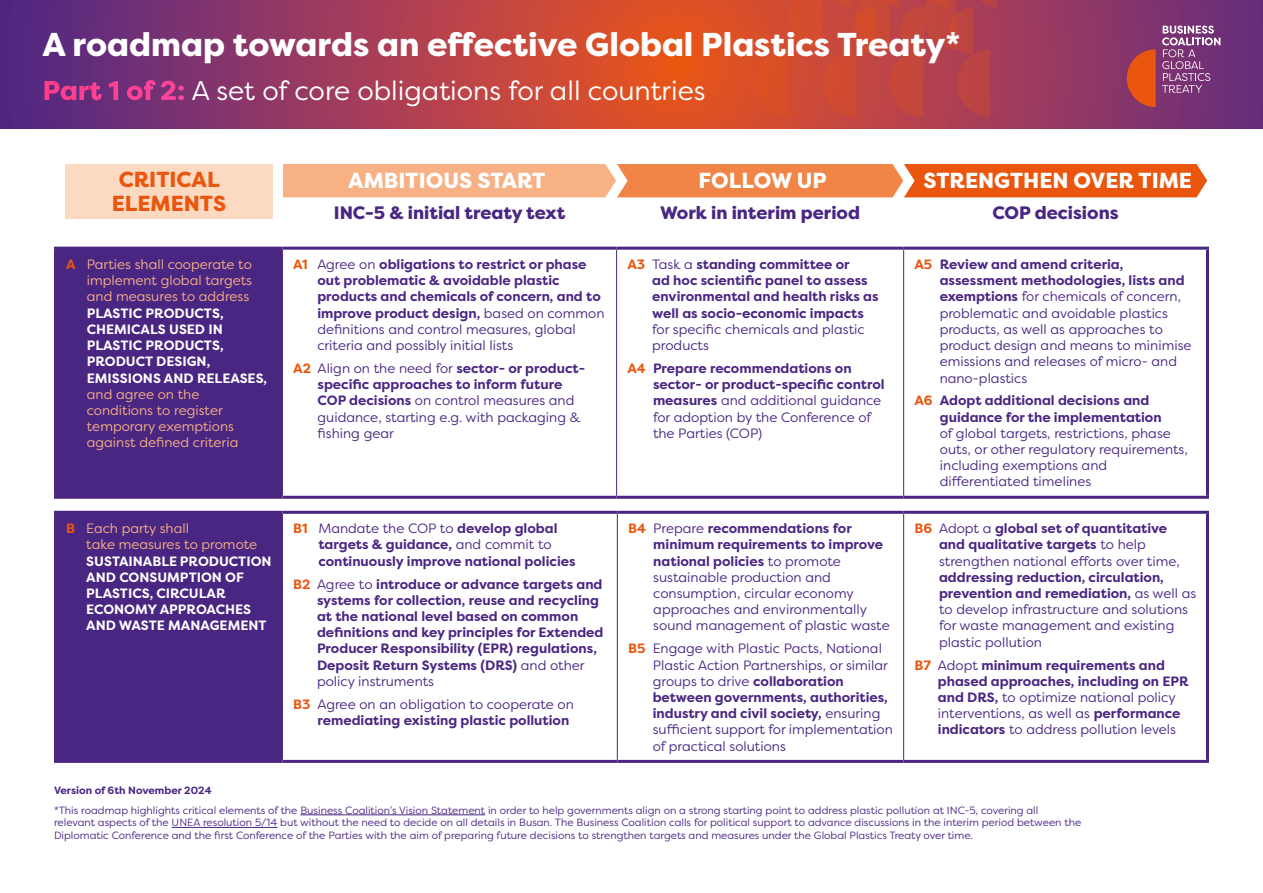
<style>
.page{position:relative;width:1263px;height:893px;background:#fff}
.page>*{position:absolute;margin:0;border:0;box-sizing:border-box;transform-origin:0 0}
.t1{font:800 33px "Filson Pro";color:#fff}
.t2{font:27px "Filson Pro";color:#fff}
.t3{font:800 21.75px "Filson Pro";color:#fff}
.t4{font:800 21.75px/24px "Filson Pro";color:#ea560d;text-align:center}
.t5{font:800 18px "Filson Pro";color:#4a2683}
.t6{font:13.5px/16.2px "Filson Pro";color:#4a2683}
.t7{font:700 13.5px/16.2px "Filson Pro";color:#4a2683}
.t8{font:13.5px/16.2px "Filson Pro";color:#f7b184}
.t9{font:700 13.5px/16.2px "Filson Pro";color:#fff}
.t10{font:10.5px/12.6px "Filson Pro";color:#4a2683}
.t11{font:700 10.5px "Filson Pro";color:#4a2683}
.s1{font-weight:800}
.s2{font-weight:700;color:#ea560d}
.s3{color:#ea560d}
.s4{font-weight:400}
.s5{font-weight:700}
</style>
<div class="page">
<div style="left:56px;top:248px;width:226px;height:249px;background:#4a2683"></div>
<hr style="left:54px;top:247px;width:228px;height:3px;background:#4a2683">
<hr style="left:54px;top:250px;width:3px;height:246px;background:#4a2683">
<hr style="left:282px;top:247px;width:335px;height:3px;background:#4a2683">
<hr style="left:617px;top:247px;width:287px;height:3px;background:#4a2683">
<hr style="left:904px;top:247px;width:305px;height:3px;background:#4a2683">
<hr style="left:1206px;top:250px;width:3px;height:246px;background:#4a2683">
<hr style="left:54px;top:496px;width:228px;height:3px;background:#4a2683">
<hr style="left:282px;top:496px;width:335px;height:3px;background:#4a2683">
<hr style="left:617px;top:496px;width:287px;height:3px;background:#4a2683">
<hr style="left:904px;top:496px;width:305px;height:3px;background:#4a2683">
<hr style="left:282px;top:250px;width:1px;height:246px;background:#4a2683">
<hr style="left:616px;top:250px;width:1px;height:246px;background:#4a2683">
<hr style="left:903px;top:250px;width:1px;height:246px;background:#4a2683">
<div style="left:65px;top:164px;width:208px;height:55px;background:#fcdac2"></div>
<svg style="left:283px;top:164px;width:924px;height:33px;background:#f1894f"></svg>
<div style="left:56px;top:512px;width:226px;height:249px;background:#4a2683"></div>
<hr style="left:54px;top:511px;width:228px;height:3px;background:#4a2683">
<hr style="left:54px;top:514px;width:3px;height:246px;background:#4a2683">
<hr style="left:282px;top:511px;width:335px;height:3px;background:#4a2683">
<hr style="left:617px;top:511px;width:287px;height:3px;background:#4a2683">
<hr style="left:904px;top:511px;width:305px;height:3px;background:#4a2683">
<hr style="left:1206px;top:514px;width:3px;height:246px;background:#4a2683">
<hr style="left:54px;top:760px;width:228px;height:3px;background:#4a2683">
<hr style="left:282px;top:760px;width:335px;height:3px;background:#4a2683">
<hr style="left:617px;top:760px;width:287px;height:3px;background:#4a2683">
<hr style="left:904px;top:760px;width:305px;height:3px;background:#4a2683">
<hr style="left:282px;top:514px;width:1px;height:246px;background:#4a2683">
<hr style="left:617px;top:514px;width:1px;height:246px;background:#4a2683">
<hr style="left:903px;top:514px;width:1px;height:246px;background:#4a2683">
<svg style="left:0;top:0;width:1263px;height:128px;background:#9e3c57"></svg>
<svg style="left:755px;top:0;width:242px;height:117px;background:#c4473c"></svg>
<svg style="left:1162px;top:26px;width:58px;height:67px;background:#90598e"></svg>
<svg style="left:1127px;top:49px;width:29px;height:58px;background:#d34e22"></svg>
<hr style="left:300px;top:815px;width:185px;height:1px;background:#4a2683">
<hr style="left:172px;top:827px;width:105px;height:1px;background:#4a2683">
<h1 class="t1" style="left:43px;top:24px;width:919px">A roadmap towards an effective Global Plastics Treaty*</h1>
<h2 class="t2" style="left:43px;top:73px;width:664px"><span class="s1">Part 1 of 2:</span> A set of core obligations for all countries</h2>
<h3 class="t4" style="left:112px;top:168px;width:116px">CRITICAL<br>ELEMENTS</h3>
<h3 class="t3" style="left:348px;top:167px;width:198px">AMBITIOUS START</h3>
<h3 class="t5" style="left:334px;top:201px;width:233px">INC-5 &amp; initial treaty text</h3>
<p class="t8" style="left:87px;top:256px;width:167px;text-align:justify;text-indent:-21px"><span class="s2">A</span> Parties shall cooperate to implement global targets and measures to address</p>
<p class="t9" style="left:87px;top:305px;width:182px">PLASTIC PRODUCTS,<br>CHEMICALS USED IN<br>PLASTIC PRODUCTS,<br>PRODUCT DESIGN,<br>EMISSIONS AND RELEASES,</p>
<p class="t8" style="left:87px;top:385px;width:153px">and agree on the conditions to register temporary exemptions against defined criteria</p>
<p class="t7" style="left:317px;top:256px;width:289px;text-indent:-24px"><span class="s3">A1</span> <span class="s4">Agree on</span> obligations to restrict or phase out problematic &amp; avoidable plastic products and chemicals of concern, and to improve product design, <span class="s4">based on common definitions and control measures, global criteria and possibly initial lists</span></p>
<p class="t6" style="left:318px;top:360px;width:269px;text-indent:-24px"><span class="s2">A2</span> Align on the need for <span class="s5">sector- or product&shy;specific approaches to inform future COP decisions</span> on control measures and guidance, starting e.g. with packaging &amp; fishing gear</p>
<p class="t8" style="left:86px;top:520px;width:172px;text-indent:-20px"><span class="s2">B</span> Each party shall<br>take measures to promote</p>
<p class="t9" style="left:86px;top:553px;width:187px">SUSTAINABLE PRODUCTION<br>AND CONSUMPTION OF<br>PLASTICS, CIRCULAR<br>ECONOMY APPROACHES<br>AND WASTE MANAGEMENT</p>
<p class="t7" style="left:318px;top:521px;width:259px;text-indent:-25px"><span class="s3">B1</span> <span class="s4">Mandate the COP to</span> develop global targets &amp; guidance, <span class="s4">and commit to </span>continuously improve national policies</p>
<p class="t7" style="left:317px;top:576px;width:288px;text-indent:-24px"><span class="s3">B2</span> <span class="s4">Agree to</span> introduce or advance targets and systems for collection, reuse and recycling at the national level based on common definitions and key principles for Extended Producer Responsibility (EPR) regulations, Deposit Return Systems (DRS) <span class="s4">and other policy instruments</span></p>
<p class="t7" style="left:317px;top:696px;width:258px;text-indent:-24px"><span class="s3">B3</span> <span class="s4">Agree on an obligation to cooperate on </span>remediating existing plastic pollution</p>
<h3 class="t3" style="left:699px;top:167px;width:130px">FOLLOW UP</h3>
<h3 class="t5" style="left:660px;top:201px;width:201px">Work in interim period</h3>
<p class="t7" style="left:652px;top:256px;width:228px;text-indent:-25px"><span class="s3">A3</span> <span class="s4">Task a</span> standing committee or<br>ad hoc scientific panel to assess environmental and health risks as well as socio-economic impacts</p>
<p class="t6" style="left:652px;top:321px;width:214px">for specific chemicals and plastic products</p>
<p class="t7" style="left:653px;top:360px;width:233px;text-indent:-26px"><span class="s3">A4</span> Prepare recommendations on sector- or product-specific control measures <span class="s4">and additional guidance for adoption by the Conference of the Parties (COP)</span></p>
<p class="t6" style="left:653px;top:520px;width:238px;text-indent:-25px"><span class="s2">B4</span> Prepare <span class="s5">recommendations for minimum requirements to improve national policies</span> to promote sustainable production and consumption, circular economy approaches and environmentally sound management of plastic waste</p>
<p class="t6" style="left:653px;top:640px;width:242px;text-indent:-25px"><span class="s2">B5</span> Engage with Plastic Pacts, National Plastic Action Partnerships, or similar groups to drive <span class="s5">collaboration between governments, authorities, industry and civil society,</span> ensuring sufficient support for implementation of practical solutions</p>
<h3 class="t3" style="left:923px;top:167px;width:270px">STRENGTHEN OVER TIME</h3>
<h3 class="t5" style="left:992px;top:201px;width:128px">COP decisions</h3>
<p class="t6" style="left:940px;top:256px;width:253px;text-indent:-25px"><span class="s2">A5</span> <span class="s5">Review and amend criteria, assessment methodologies, lists and exemptions</span> for chemicals of concern, problematic and avoidable plastics products, as well as approaches to product design and means to minimise emissions and releases of micro- and nano-plastics</p>
<p class="t7" style="left:940px;top:393px;width:223px;text-indent:-25px"><span class="s3">A6</span> Adopt additional decisions and guidance for the implementation</p>
<p class="t6" style="left:940px;top:425px;width:249px">of global targets, restrictions, phase outs, or other regulatory requirements, including exemptions and differentiated timelines</p>
<p class="t6" style="left:939px;top:520px;width:242px;text-indent:-25px"><span class="s2">B6</span> Adopt a <span class="s5">global set of quantitative and qualitative targets</span> to help strengthen national efforts over time,</p>
<p class="t6" style="left:939px;top:569px;width:259px"><span class="s5">addressing reduction, circulation, prevention and remediation,</span> as well as to develop infrastructure and solutions for waste management and existing plastic pollution</p>
<p class="t7" style="left:938px;top:657px;width:252px;text-indent:-23px"><span class="s3">B7</span> <span class="s4">Adopt</span> minimum requirements and phased approaches, including on EPR and DRS, <span class="s4">to optimize national policy interventions, as well as</span> performance indicators <span class="s4">to address pollution levels</span></p>
<p class="t11" style="left:54px;top:784px;width:159px">Version of 6th November 2024</p>
<p class="t10" style="left:54px;top:803px;width:1029px">*This roadmap highlights critical elements of the Business Coalition’s Vision Statement in order to help governments align on a strong starting point to address plastic pollution at INC-5, covering all relevant aspects of the UNEA resolution 5/14 but without the need to decide on all details in Busan. The Business Coalition calls for political support to advance discussions in the interim period between the<br>Diplomatic Conference and the first Conference of the Parties with the aim of preparing future decisions to strengthen targets and measures under the Global Plastics Treaty over time.</p>
</div>
